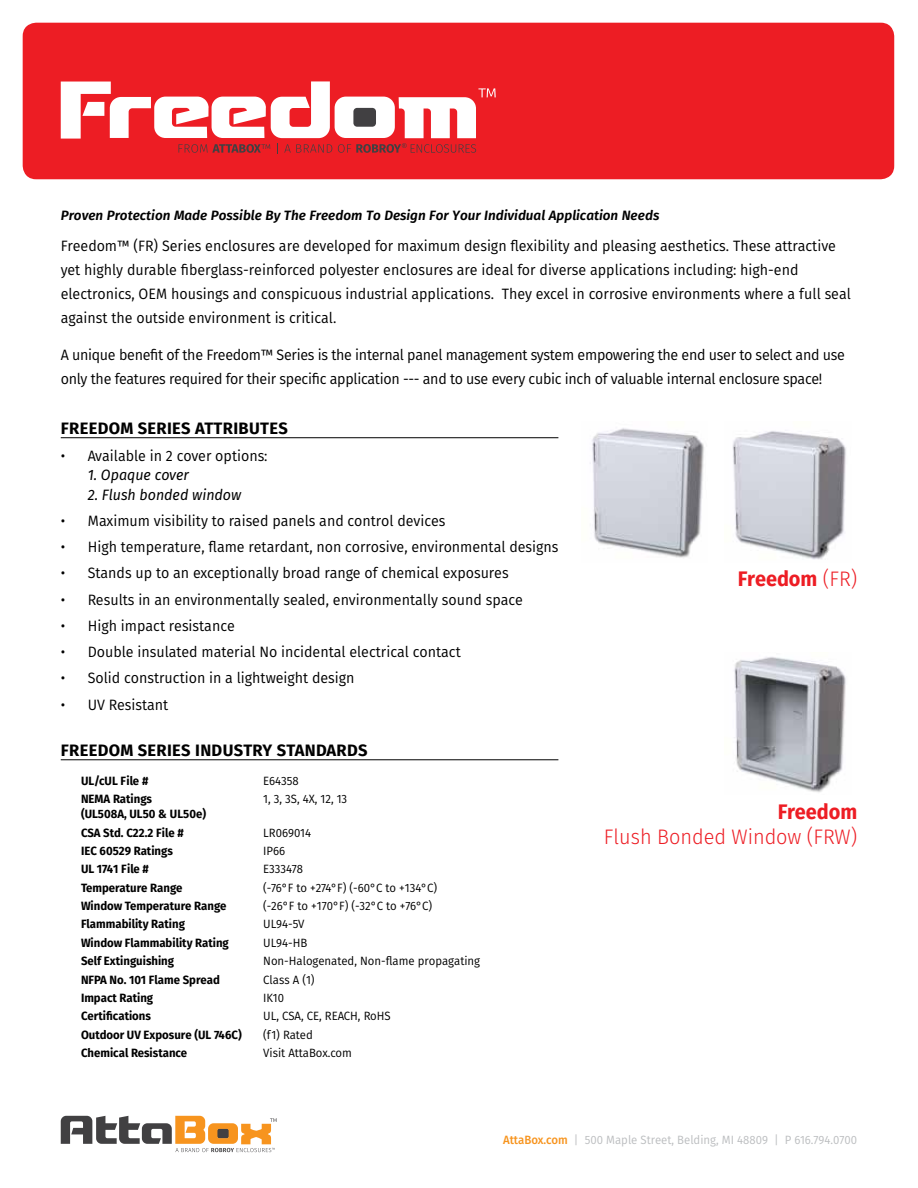
<style>
.page{position:relative;width:918px;height:1188px;background:#fff}
.page>*{position:absolute;margin:0;border:0;box-sizing:border-box;transform-origin:0 0}
.t1{font:300 21px "Fira Sans";color:#ed1d24;scale:.95 1}
.t2{font:700 21px "Fira Sans";letter-spacing:-.005em;color:#ed1d24;scale:.95 1}
.t3{font:700 16.5px "Fira Sans";letter-spacing:.02em;color:#000}
.t4{font:15px/24px "Fira Sans";color:#000;scale:.95 1}
.t5{font:15px/24px "Fira Sans";letter-spacing:-.02em;color:#000;scale:.95 1}
.t6{font:italic 15px "Fira Sans";color:#000;scale:.95 1}
.t7{font:italic 600 13.5px "Fira Sans";color:#000}
.t8{font:700 12px/18.3px "Fira Sans";color:#000;scale:.95 1}
.t9{font:12px "Fira Sans";color:#000;scale:.95 1}
.t10{font:12px "Fira Sans";color:#bcbec0;scale:.95 1}
.s1{font-weight:300}
.s2{font-weight:500;color:#f7941e}
</style>
<div class="page">
<div style="left:23px;top:23px;width:871px;height:156px;background:#ed1d24;border-radius:14px"></div>
<svg style="left:61px;top:1116px;width:216px;height:36px"></svg>
<hr style="left:61px;top:437px;width:497px;height:1px;background:#000">
<hr style="left:61px;top:760px;width:497px;height:1px;background:#000">
<img style="left:590px;top:428px;width:114px;height:130px">
<img style="left:732px;top:431px;width:114px;height:129px">
<img style="left:734px;top:657px;width:112px;height:136px">
<svg style="left:61px;top:81px;width:435px;height:73px"></svg>
<p class="t7" style="left:61px;top:206px;width:600px">Proven Protection Made Possible By The Freedom To Design For Your Individual Application Needs</p>
<p class="t4" style="left:61px;top:235px;width:833px">Freedom™ (FR) Series enclosures are developed for maximum design flexibility and pleasing aesthetics. These attractive yet highly durable fiberglass-reinforced polyester enclosures are ideal for diverse applications including: high-end electronics, OEM housings and conspicuous industrial applications. They excel in corrosive environments where a full seal against the outside environment is critical.</p>
<p class="t5" style="left:61px;top:344px;width:827px">A unique benefit of the Freedom™ Series is the internal panel management system empowering the end user to select and use only the features required for their specific application --- and to use every cubic inch of valuable internal enclosure space!</p>
<p class="t3" style="left:61px;top:417px;width:229px">FREEDOM SERIES ATTRIBUTES</p>
<p class="t4" style="left:61px;top:444px;width:219px">• Available in 2 cover options:</p>
<p class="t6" style="left:88px;top:464px;width:108px">1. Opaque cover</p>
<p class="t6" style="left:88px;top:484px;width:163px">2. Flush bonded window</p>
<p class="t4" style="left:61px;top:510px;width:407px">• Maximum visibility to raised panels and control devices</p>
<p class="t4" style="left:61px;top:536px;width:525px">• High temperature, flame retardant, non corrosive, environmental designs</p>
<p class="t4" style="left:61px;top:562px;width:473px">• Stands up to an exceptionally broad range of chemical exposures</p>
<p class="t4" style="left:61px;top:588px;width:488px">• Results in an environmentally sealed, environmentally sound space</p>
<p class="t4" style="left:61px;top:615px;width:185px">• High impact resistance</p>
<p class="t4" style="left:61px;top:641px;width:423px">• Double insulated material No incidental electrical contact</p>
<p class="t4" style="left:61px;top:667px;width:311px">• Solid construction in a lightweight design</p>
<p class="t4" style="left:61px;top:693px;width:115px">• UV Resistant</p>
<p class="t3" style="left:61px;top:739px;width:308px">FREEDOM SERIES INDUSTRY STANDARDS</p>
<p class="t8" style="left:81px;top:772px;width:72px">UL/cUL File #</p>
<p class="t9" style="left:263px;top:772px;width:39px">E64358</p>
<p class="t8" style="left:81px;top:791px;width:76px">NEMA Ratings</p>
<p class="t9" style="left:263px;top:791px;width:90px">1, 3, 3S, 4X, 12, 13</p>
<p class="t8" style="left:81px;top:806px;width:133px">(UL508A, UL50 &amp; UL50e)<br>CSA Std. C22.2 File #</p>
<h1 class="t2" style="left:738px;top:564px;width:127px">Freedom <span class="s1">(FR)</span></h1>
<h1 class="t2" style="left:778px;top:797px;width:85px">Freedom</h1>
<h1 class="t1" style="left:604px;top:822px;width:268px">Flush Bonded Window (FRW)</h1>
<p class="t9" style="left:263px;top:824px;width:52px">LR069014</p>
<p class="t8" style="left:81px;top:842px;width:98px">IEC 60529 Ratings</p>
<p class="t9" style="left:263px;top:842px;width:25px">IP66</p>
<p class="t8" style="left:81px;top:861px;width:73px">UL 1741 File #</p>
<p class="t9" style="left:263px;top:861px;width:43px">E333478</p>
<p class="t8" style="left:81px;top:879px;width:108px">Temperature Range</p>
<p class="t9" style="left:263px;top:879px;width:185px">(-76°F to +274°F) (-60°C to +134°C)</p>
<p class="t8" style="left:81px;top:898px;width:155px">Window Temperature Range</p>
<p class="t9" style="left:263px;top:897px;width:179px">(-26°F to +170°F) (-32°C to +76°C)</p>
<p class="t8" style="left:81px;top:916px;width:111px">Flammability Rating</p>
<p class="t9" style="left:263px;top:916px;width:45px">UL94-5V</p>
<p class="t8" style="left:81px;top:934px;width:157px">Window Flammability Rating</p>
<p class="t9" style="left:263px;top:934px;width:48px">UL94-HB</p>
<p class="t8" style="left:81px;top:953px;width:100px">Self Extinguishing</p>
<p class="t9" style="left:263px;top:953px;width:230px">Non-Halogenated, Non-flame propagating</p>
<p class="t8" style="left:81px;top:971px;width:148px">NFPA No. 101 Flame Spread</p>
<p class="t9" style="left:263px;top:971px;width:56px">Class A (1)</p>
<p class="t8" style="left:81px;top:989px;width:78px">Impact Rating</p>
<p class="t9" style="left:263px;top:989px;width:24px">IK10</p>
<p class="t8" style="left:81px;top:1008px;width:75px">Certifications</p>
<p class="t9" style="left:263px;top:1008px;width:136px">UL, CSA, CE, REACH, RoHS</p>
<p class="t8" style="left:81px;top:1026px;width:171px">Outdoor UV Exposure (UL 746C)</p>
<p class="t9" style="left:263px;top:1026px;width:54px">(f1) Rated</p>
<p class="t8" style="left:81px;top:1045px;width:113px">Chemical Resistance</p>
<p class="t9" style="left:263px;top:1044px;width:95px">Visit AttaBox.com</p>
<p class="t10" style="left:503px;top:1132px;width:374px"><span class="s2">AttaBox.com</span> | 500 Maple Street, Belding, MI 48809 | P 616.794.0700</p>
</div>
